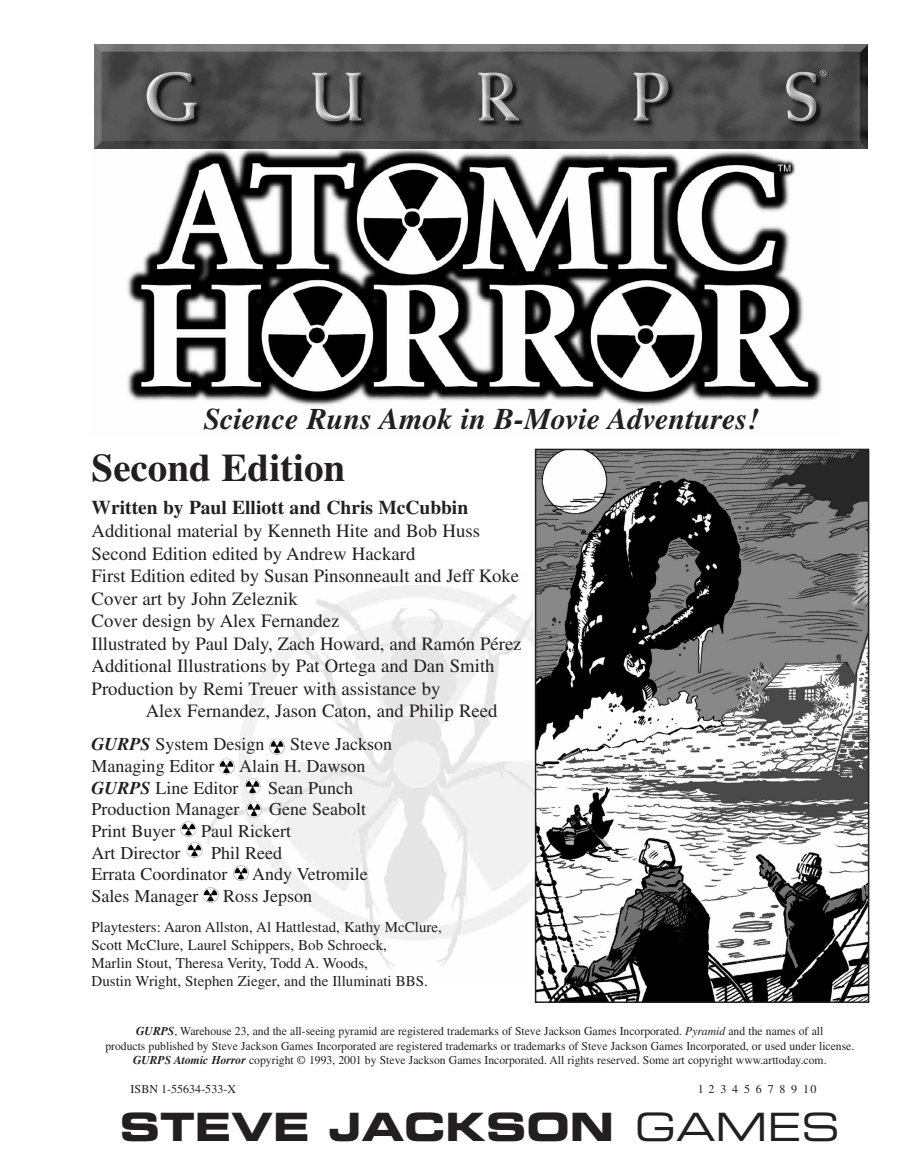
<style>
.page{position:relative;width:905px;height:1175px;background:#fff}
.page>*{position:absolute;margin:0;border:0;box-sizing:border-box;transform-origin:0 0}
.t1{font:39px "Eurostile Bold Extended Two";color:#231f20}
.t2{font:700 39px "Times";color:#231f20}
.t3{font:italic 700 30px "Times";color:#231f20}
.t4{font:700 19.5px "Times";color:#231f20}
.t5{font:18.75px/22.5px "Times";color:#231f20}
.t6{font:18px/21.6px "Times";color:#231f20}
.t7{font:15px/18px "Times";color:#231f20}
.t8{font:12px/14.4px "Times";color:#231f20;text-align:center}
.s1{font-weight:700;font-style:italic}
.s2{color:#fff}
.s3{font-style:italic}
.s4{font-family:"Eurostile Extended Two"}
</style>
<div class="page">
<img style="left:202px;top:571px;width:333px;height:413px">
<img style="left:538px;top:451px;width:328px;height:549px">
<div style="left:535px;top:448px;width:334px;height:555px;border:2px solid #231f20"></div>
<img style="left:127px;top:149px;width:695px;height:257px">
<img style="left:94px;top:44px;width:773px;height:105px">
<img style="left:203px;top:887px;width:16px;height:16px">
<img style="left:187px;top:842px;width:15px;height:16px">
<img style="left:233px;top:865px;width:16px;height:15px">
<img style="left:246px;top:801px;width:16px;height:16px">
<img style="left:180px;top:821px;width:16px;height:16px">
<img style="left:245px;top:778px;width:15px;height:16px">
<img style="left:269px;top:739px;width:16px;height:15px">
<img style="left:219px;top:758px;width:15px;height:16px">
<h2 class="t3" style="left:204px;top:408px;width:556px">Science Runs Amok in B-Movie Adventures!</h2>
<h1 class="t2" style="left:92px;top:455px;width:255px">Second Edition</h1>
<h3 class="t4" style="left:92px;top:501px;width:378px">Written by Paul Elliott and Chris McCubbin</h3>
<p class="t5" style="left:92px;top:521px;width:431px">Additional material by Kenneth Hite and Bob Huss Second Edition edited by Andrew Hackard<br>First Edition edited by Susan Pinsonneault and Jeff Koke Cover art by John Zeleznik<br>Cover design by Alex Fernandez<br>Illustrated by Paul Daly, Zach Howard, and Ramón Pérez Additional Illustrations by Pat Ortega and Dan Smith Production by Remi Treuer with assistance by</p>
<h3 class="t5" style="left:146px;top:701px;width:353px">Alex Fernandez, Jason Caton, and Philip Reed</h3>
<p class="t6" style="left:92px;top:735px;width:302px"><span class="s1">GURPS</span> System Design <span class="s2">●</span> Steve Jackson<br>Managing Editor <span class="s2">●</span> Alain H. Dawson<br><span class="s1">GURPS</span> Line Editor <span class="s2">●</span> Sean Punch<br>Production Manager <span class="s2">●</span> Gene Seabolt<br>Print Buyer <span class="s2">●</span> Paul Rickert<br>Art Director <span class="s2">●</span> Phil Reed<br>Errata Coordinator <span class="s2">●</span> Andy Vetromile<br>Sales Manager <span class="s2">●</span> Ross Jepson</p>
<p class="t7" style="left:92px;top:920px;width:352px">Playtesters: Aaron Allston, Al Hattlestad, Kathy McClure, Scott McClure, Laurel Schippers, Bob Schroeck,<br>Marlin Stout, Theresa Verity, Todd A. Woods,<br>Dustin Wright, Stephen Zieger, and the Illuminati BBS.</p>
<p class="t8" style="left:105px;top:1025px;width:750px"><span class="s1">GURPS</span>, Warehouse 23, and the all-seeing pyramid are registered trademarks of Steve Jackson Games Incorporated. <span class="s3">Pyramid</span> and the names of all<br>products published by Steve Jackson Games Incorporated are registered trademarks or trademarks of Steve Jackson Games Incorporated, or used under license.<br><span class="s1">GURPS Atomic Horror</span> copyright © 1993, 2001 by Steve Jackson Games Incorporated. All rights reserved. Some art copyright www.arttoday.com.</p>
<p class="t8" style="left:131px;top:1083px;width:107px">ISBN 1-55634-533-X</p>
<p class="t8" style="left:698px;top:1083px;width:120px">1 2 3 4 5 6 7 8 9 10</p>
<h1 class="t1" style="left:120px;top:1112px;width:721px">STEVE JACKSON <span class="s4">GAMES</span></h1>
</div>
